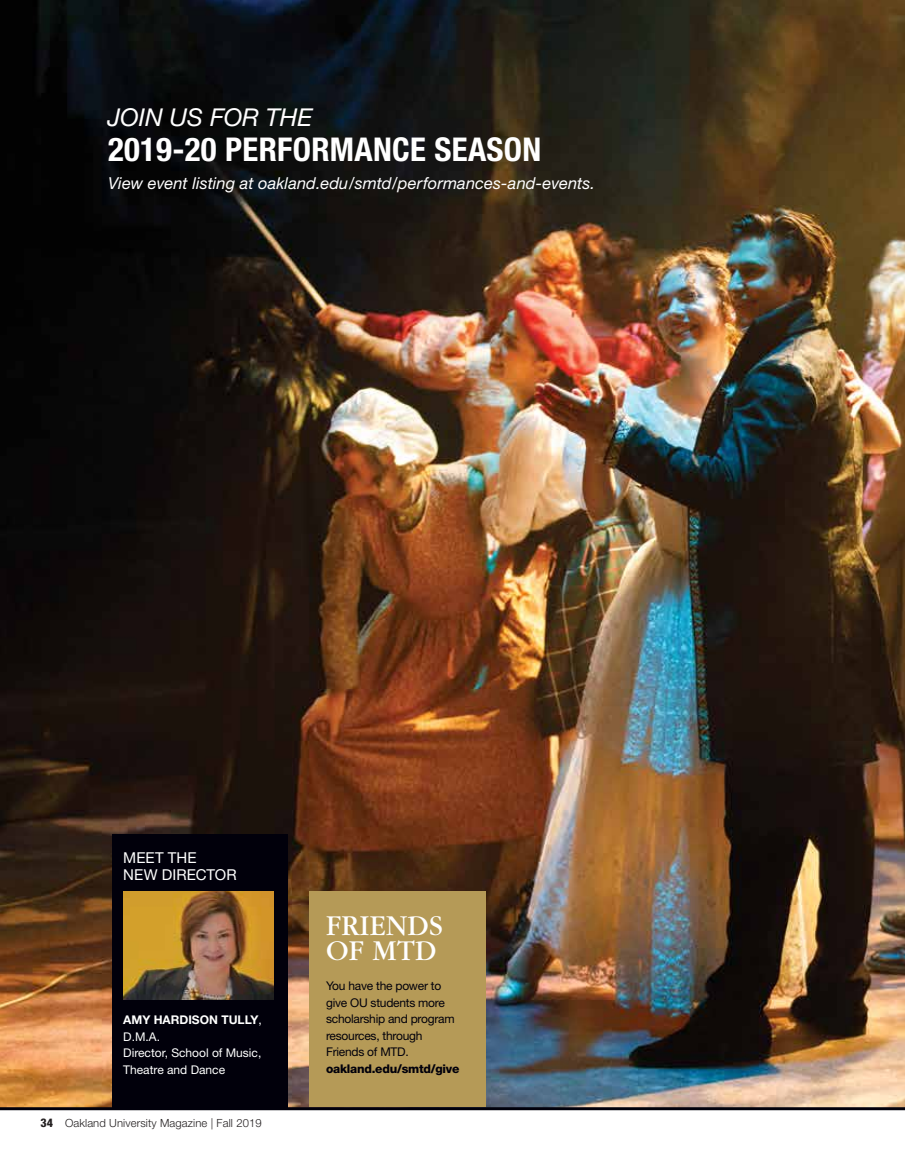
<style>
.page{position:relative;width:905px;height:1168px;background:#fff}
.page>*{position:absolute;margin:0;border:0;box-sizing:border-box;transform-origin:0 0}
.t1{font:700 condensed 32.85px "Helvetica Neue";letter-spacing:.01em;color:#fff}
.t2{font:30px/25.5px "Garamond";letter-spacing:.01em;color:#fff}
.t3{font:italic 24.6px "Helvetica Neue";letter-spacing:-.005em;color:#fff}
.t4{font:italic 16.5px "Helvetica Neue";letter-spacing:.005em;color:#fff}
.t5{font:15px/16.5px "Helvetica Neue";letter-spacing:.005em;color:#fff}
.t6{font:12px/16.5px "Helvetica Neue";letter-spacing:-.02em;color:#01000b}
.t7{font:12px/16.5px "Helvetica Neue";color:#fff}
.t8{font:800 12px "Helvetica Neue";letter-spacing:-.02em;color:#01000b}
.t9{font:300 11.25px "Helvetica Neue";letter-spacing:.01em;color:#231f20}
.s1{font-weight:700}
.s2{font-weight:800;font-stretch:condensed;font-size:12px}
</style>
<div class="page">
<img style="left:0;top:0;width:904px;height:1107px">
<div style="left:112px;top:835px;width:176px;height:273px;background:#01000b"></div>
<img style="left:123px;top:891px;width:150px;height:108px">
<div style="left:309px;top:891px;width:177px;height:216px;background:#b59a57"></div>
<hr style="left:0;top:1107px;width:904px;height:3px;background:#01000b">
<h3 class="t3" style="left:108px;top:102px;width:206px">JOIN US FOR THE</h3>
<h1 class="t1" style="left:108px;top:129px;width:435px">2019-20 PERFORMANCE SEASON</h1>
<h3 class="t4" style="left:108px;top:174px;width:488px">View event listing at oakland.edu/smtd/performances-and-events.</h3>
<p class="t5" style="left:123px;top:849px;width:115px">MEET THE<br>NEW DIRECTOR</p>
<p class="t7" style="left:123px;top:1011px;width:140px"><span class="s1">AMY HARDISON TULLY</span>,<br>D.M.A.<br>Director, School of Music,<br>Theatre and Dance</p>
<p class="t9" style="left:40px;top:1116px;width:223px"><span class="s2">34</span> Oakland University Magazine | Fall 2019</p>
<h2 class="t2" style="left:326px;top:913px;width:118px">FRIENDS<br>OF MTD</h2>
<p class="t6" style="left:326px;top:978px;width:130px">You have the power to give OU students more scholarship and program resources, through<br>Friends of MTD.</p>
<p class="t8" style="left:326px;top:1061px;width:135px">oakland.edu/smtd/give</p>
</div>
